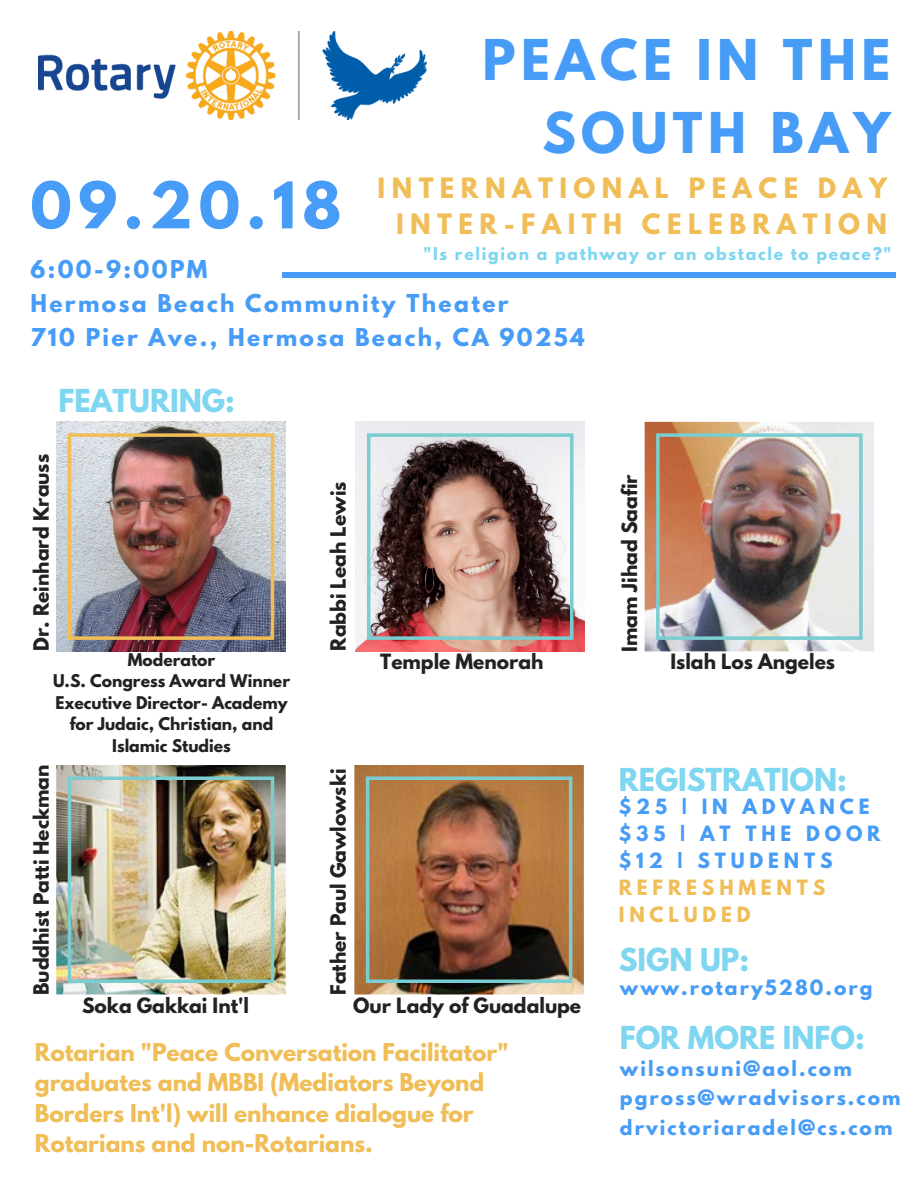
<style>
.page{position:relative;width:918px;height:1188px;background:#fff}
.page>*{position:absolute;margin:0;border:0;box-sizing:border-box;transform-origin:0 0}
.t1{font:700 56.85px "League Spartan";color:#479cf7}
.t2{font:700 49.8px/73.2px "League Spartan";letter-spacing:.11em;color:#479cf7;text-align:right}
.t3{font:700 28.05px "League Spartan";color:#7ed6f0}
.t4{font:700 24.9px "League Spartan";letter-spacing:.26em;color:#f0bd57}
.t5{font:700 21.75px/30.3px "League Spartan";color:#f0bd57}
.t6{font:700 21.75px/33.8px "League Spartan";letter-spacing:.11em;color:#479cf7}
.t7{font:700 18.75px "League Spartan";color:#222}
.t8{font:700 18.75px/29.2px "League Spartan";letter-spacing:.11em;color:#479cf7}
.t9{font:700 18.75px/27px "League Spartan";letter-spacing:.26em;color:#479cf7}
.t10{font:700 18.75px/27px "League Spartan";letter-spacing:.26em;color:#f0bd57}
.t11{font:700 15.6px/21.3px "League Spartan";color:#222;text-align:center}
.t12{font:700 15.6px "League Spartan";letter-spacing:.11em;color:#7ed6f0}
</style>
<div class="page">
<div style="left:282px;top:272px;width:614px;height:6px;background:#479cf7"></div>
<img style="left:38px;top:32px;width:388px;height:87px">
<img style="left:356px;top:422px;width:229px;height:229px">
<img style="left:367px;top:433px;width:207px;height:207px">
<img style="left:645px;top:422px;width:229px;height:229px">
<img style="left:656px;top:433px;width:207px;height:207px">
<img style="left:56px;top:765px;width:230px;height:229px">
<img style="left:68px;top:776px;width:206px;height:207px">
<img style="left:56px;top:422px;width:230px;height:229px">
<img style="left:68px;top:433px;width:206px;height:207px">
<img style="left:354px;top:765px;width:230px;height:229px">
<img style="left:366px;top:776px;width:206px;height:207px">
<h2 class="t2" style="left:483px;top:30px;width:409px">PEACE IN THE<br>SOUTH BAY</h2>
<h3 class="t4" style="left:378px;top:176px;width:511px">INTERNATIONAL PEACE DAY</h3>
<h1 class="t1" style="left:30px;top:177px;width:312px">09.20.18</h1>
<h3 class="t4" style="left:396px;top:212px;width:492px">INTER-FAITH CELEBRATION</h3>
<p class="t6" style="left:30px;top:255px;width:556px">6:00-9:00PM<br>Hermosa Beach Community Theater<br>710 Pier Ave., Hermosa Beach, CA 90254</p>
<p class="t12" style="left:423px;top:246px;width:470px">"Is religion a pathway or an obstacle to peace?"</p>
<h3 class="t3" style="left:58px;top:387px;width:178px">FEATURING:</h3>
<p class="t7" style="left:32px;top:651px;width:198px;rotate:-90deg">Dr. Reinhard Krauss</p>
<p class="t11" style="left:53px;top:651px;width:239px">Moderator<br>U.S. Congress Award Winner<br>Executive Director- Academy for Judaic, Christian, and<br>Islamic Studies</p>
<p class="t7" style="left:32px;top:995px;width:232px;rotate:-90deg">Buddhist Patti Heckman</p>
<p class="t7" style="left:82px;top:996px;width:168px">Soka Gakkai Int'l</p>
<p class="t7" style="left:329px;top:651px;width:171px;rotate:-90deg">Rabbi Leah Lewis</p>
<p class="t7" style="left:620px;top:652px;width:179px;rotate:-90deg">Imam Jihad Saafir</p>
<p class="t7" style="left:380px;top:653px;width:165px">Temple Menorah</p>
<p class="t7" style="left:670px;top:653px;width:166px">Islah Los Angeles</p>
<p class="t7" style="left:329px;top:995px;width:228px;rotate:-90deg">Father Paul Gawlowski</p>
<p class="t7" style="left:353px;top:996px;width:229px">Our Lady of Guadalupe</p>
<h3 class="t3" style="left:619px;top:766px;width:230px">REGISTRATION:</h3>
<p class="t9" style="left:619px;top:795px;width:263px">$25 | IN ADVANCE $35 | AT THE DOOR $12 | STUDENTS</p>
<p class="t10" style="left:619px;top:876px;width:208px">REFRESHMENTS<br>INCLUDED</p>
<h3 class="t3" style="left:619px;top:946px;width:132px">SIGN UP:</h3>
<p class="t8" style="left:620px;top:975px;width:254px">www.rotary5280.org</p>
<p class="t5" style="left:35px;top:1040px;width:475px">Rotarian "Peace Conversation Facilitator" graduates and MBBI (Mediators Beyond Borders Int'l) will enhance dialogue for Rotarians and non-Rotarians.</p>
<h3 class="t3" style="left:620px;top:1023px;width:246px">FOR MORE INFO:</h3>
<p class="t8" style="left:620px;top:1056px;width:282px">wilsonsuni@aol.com pgross@wradvisors.com drvictoriaradel@cs.com</p>
</div>
